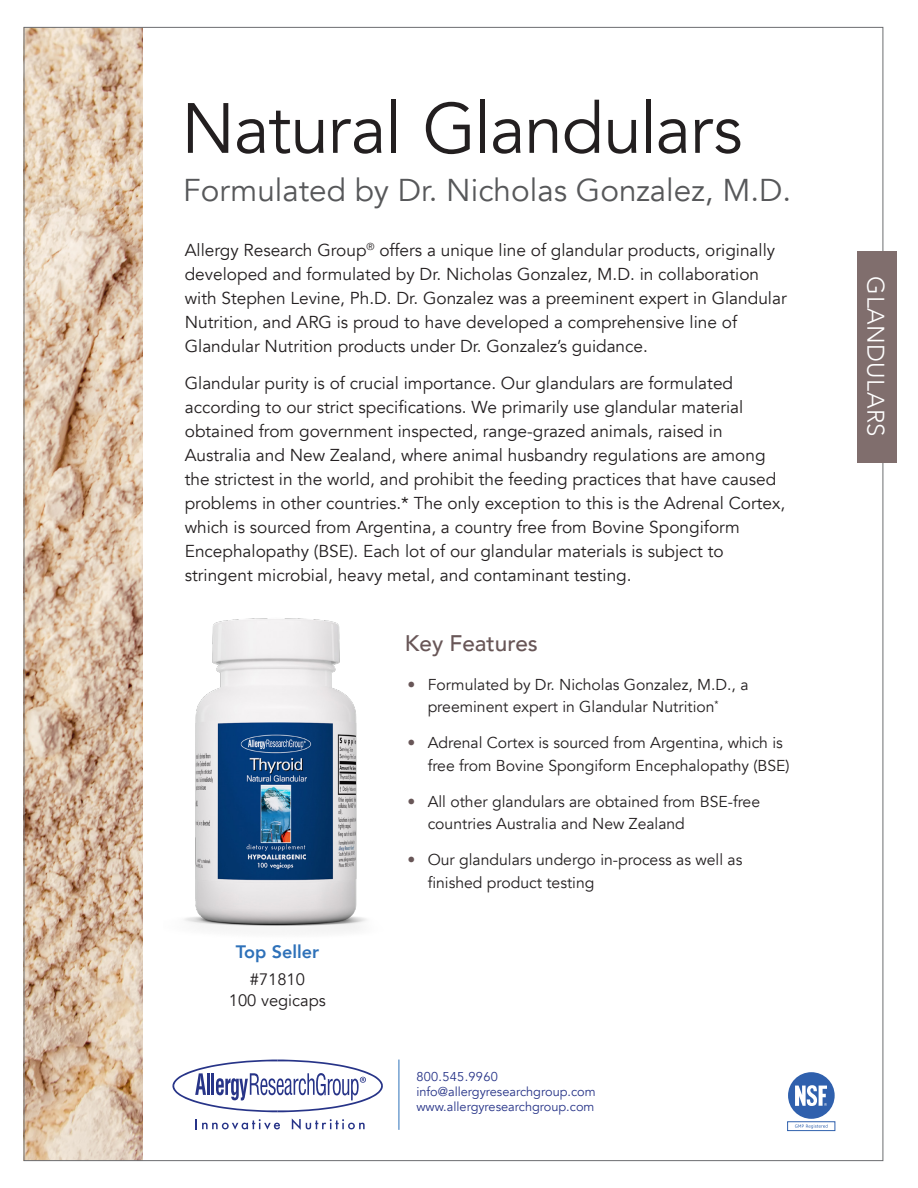
<style>
.page{position:relative;width:918px;height:1188px;background:#fff}
.page>*{position:absolute;margin:0;border:0;box-sizing:border-box;transform-origin:0 0}
.t1{font:70.35px "Avenir";letter-spacing:-.015em;color:#231f20}
.t2{font:31.5px "Avenir";color:#57585a}
.t3{font:300 24px "Avenir";letter-spacing:.02em;color:#fff}
.t4{font:500 22.5px "Avenir";color:#685657}
.t5{font:800 18px "Avenir";color:#2e71b9}
.t6{font:17.25px/24px "Avenir";color:#231f20}
.t7{font:16.5px "Avenir";color:#231f20}
.t8{font:15.75px/22.5px "Avenir";color:#231f20}
.t9{font:12.75px/15.3px "Avenir";color:#273488}
.t10{font:12.75px "Avenir";letter-spacing:.025em;color:#273488}
.s1{color:#685657}
</style>
<div class="page">
<svg style="left:172px;top:1060px;width:211px;height:52px"></svg>
<svg style="left:196px;top:1119px;width:84px;height:11px"></svg>
<svg style="left:292px;top:1118px;width:73px;height:12px"></svg>
<div style="left:788px;top:1072px;width:47px;height:47px;background:#2f60ad;border-radius:50%"></div>
<div style="left:787px;top:1121px;width:48px;height:10px;border:1px solid #3061ad"></div>
<svg style="left:795px;top:1085px;width:32px;height:21px"></svg>
<svg style="left:795px;top:1124px;width:33px;height:5px"></svg>
<img style="left:26px;top:29px;width:117px;height:1130px">
<hr style="left:399px;top:1060px;width:1px;height:70px;background:#2e71b9">
<img style="left:184px;top:618px;width:183px;height:313px">
<div style="left:857px;top:252px;width:40px;height:211px;background:#806e6d"></div>
<p class="t1" style="left:181px;top:87px;width:563px">Natural Glandulars</p>
<p class="t2" style="left:183px;top:172px;width:609px">Formulated by Dr. Nicholas Gonzalez, M.D.</p>
<p class="t6" style="left:185px;top:238px;width:604px">Allergy Research Group<sup>®</sup> offers a unique line of glandular products, originally developed and formulated by Dr. Nicholas Gonzalez, M.D. in collaboration with Stephen Levine, Ph.D. Dr. Gonzalez was a preeminent expert in Glandular Nutrition, and ARG is proud to have developed a comprehensive line of Glandular Nutrition products under Dr. Gonzalez’s guidance.</p>
<p class="t6" style="left:185px;top:371px;width:602px">Glandular purity is of crucial importance. Our glandulars are formulated according to our strict specifications. We primarily use glandular material obtained from government inspected, range-grazed animals, raised in Australia and New Zealand, where animal husbandry regulations are among the strictest in the world, and prohibit the feeding practices that have caused problems in other countries.* The only exception to this is the Adrenal Cortex, which is sourced from Argentina, a country free from Bovine Spongiform Encephalopathy (BSE). Each lot of our glandular materials is subject to stringent microbial, heavy metal, and contaminant testing.</p>
<p class="t4" style="left:405px;top:623px;width:134px">Key Features</p>
<p class="t5" style="left:236px;top:937px;width:85px">Top Seller</p>
<p class="t7" style="left:250px;top:970px;width:57px">#71810</p>
<p class="t7" style="left:229px;top:991px;width:98px">100 vegicaps</p>
<p class="t8" style="left:428px;top:673px;width:322px;text-indent:-20px"><span class="s1">•</span> Formulated by Dr. Nicholas Gonzalez, M.D., a preeminent expert in Glandular Nutrition<sup>*</sup></p>
<p class="t8" style="left:428px;top:732px;width:364px;text-indent:-20px"><span class="s1">•</span> Adrenal Cortex is sourced from Argentina, which is free from Bovine Spongiform Encephalopathy (BSE)</p>
<p class="t8" style="left:428px;top:790px;width:334px;text-indent:-20px"><span class="s1">•</span> All other glandulars are obtained from BSE-free countries Australia and New Zealand</p>
<p class="t8" style="left:428px;top:849px;width:316px;text-indent:-20px"><span class="s1">•</span> Our glandulars undergo in-process as well as finished product testing</p>
<p class="t10" style="left:416px;top:1069px;width:83px">800.545.9960</p>
<p class="t9" style="left:416px;top:1084px;width:181px">info@allergyresearchgroup.com www.allergyresearchgroup.com</p>
<p class="t3" style="left:890px;top:276px;width:162px;rotate:90deg">GLANDULARS</p>
</div>
